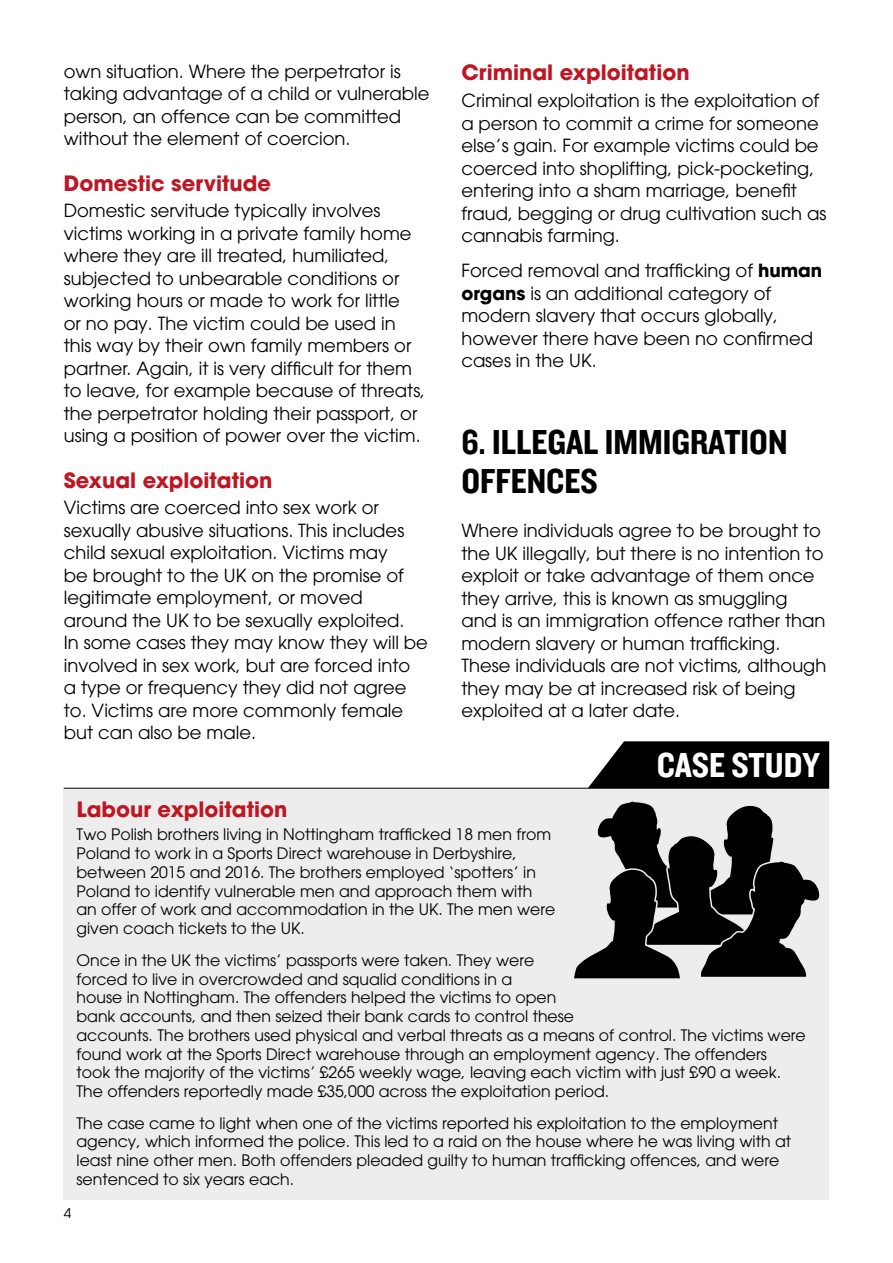
<style>
.page{position:relative;width:893px;height:1263px;background:#fff}
.page>*{position:absolute;margin:0;border:0;box-sizing:border-box;transform-origin:0 0}
.Heading{font:36px/39px "Knockout HTF50 Welterweight";color:#000}
.Case_study_header{font:36px "Knockout HTF50 Welterweight";color:#fff}
.Subhead{font:700 21px "Avant Garde";color:#be1622}
.Body_text{font:18px/22.5px "Avant Garde";color:#000}
.Case_study{font:15.75px/18.8px "Avant Garde";color:#000}
.t1{font:13.5px "Avant Garde";color:#000}
.s1{font-weight:700}
</style>
<div class="page">
<div style="left:64px;top:788px;width:765px;height:411px;background:#ededed"></div>
<svg style="left:588px;top:741px;width:241px;height:47px;background:#141414"></svg>
<svg style="left:574px;top:801px;width:246px;height:178px"></svg>
<hr style="left:64px;top:788px;width:765px;height:1px;background:#000">
<p class="Body_text" style="left:64px;top:60px;width:367px">own situation. Where the perpetrator is taking advantage of a child or vulnerable person, an offence can be committed without the element of coercion.</p>
<p class="Subhead" style="left:64px;top:169px;width:209px">Domestic servitude</p>
<p class="Body_text" style="left:64px;top:199px;width:363px">Domestic servitude typically involves victims working in a private family home where they are ill treated, humiliated, subjected to unbearable conditions or working hours or made to work for little<br>or no pay. The victim could be used in this way by their own family members or partner. Again, it is very difficult for them to leave, for example because of threats, the perpetrator holding their passport, or using a position of power over the victim.</p>
<p class="Subhead" style="left:64px;top:466px;width:210px">Sexual exploitation</p>
<p class="Body_text" style="left:64px;top:496px;width:366px">Victims are coerced into sex work or sexually abusive situations. This includes child sexual exploitation. Victims may<br>be brought to the UK on the promise of legitimate employment, or moved around the UK to be sexually exploited.<br>In some cases they may know they will be involved in sex work, but are forced into<br>a type or frequency they did not agree to. Victims are more commonly female but can also be male.</p>
<p class="Subhead" style="left:461px;top:59px;width:230px">Criminal exploitation</p>
<p class="Body_text" style="left:461px;top:89px;width:366px">Criminal exploitation is the exploitation of a person to commit a crime for someone else’s gain. For example victims could be coerced into shoplifting, pick-pocketing, entering into a sham marriage, benefit fraud, begging or drug cultivation such as cannabis farming.</p>
<p class="Body_text" style="left:461px;top:260px;width:362px">Forced removal and trafficking of <span class="s1">human organs</span> is an additional category of modern slavery that occurs globally, however there have been no confirmed cases in the UK.</p>
<p class="Heading" style="left:461px;top:424px;width:328px">6. ILLEGAL IMMIGRATION<br>OFFENCES</p>
<p class="Body_text" style="left:461px;top:519px;width:366px">Where individuals agree to be brought to the UK illegally, but there is no intention to exploit or take advantage of them once they arrive, this is known as smuggling and is an immigration offence rather than modern slavery or human trafficking.<br>These individuals are not victims, although they may be at increased risk of being exploited at a later date.</p>
<p class="Case_study_header" style="left:657px;top:746px;width:164px">CASE STUDY</p>
<p class="Subhead" style="left:77px;top:796px;width:212px">Labour exploitation</p>
<p class="Case_study" style="left:77px;top:825px;width:480px">Two Polish brothers living in Nottingham trafficked 18 men from Poland to work in a Sports Direct warehouse in Derbyshire, between 2015 and 2016. The brothers employed ‘spotters’ in Poland to identify vulnerable men and approach them with an offer of work and accommodation in the UK. The men were given coach tickets to the UK.</p>
<p class="Case_study" style="left:77px;top:950px;width:731px">Once in the UK the victims’ passports were taken. They were<br>forced to live in overcrowded and squalid conditions in a<br>house in Nottingham. The offenders helped the victims to open<br>bank accounts, and then seized their bank cards to control these<br>accounts. The brothers used physical and verbal threats as a means of control. The victims were found work at the Sports Direct warehouse through an employment agency. The offenders<br>took the majority of the victims’ £265 weekly wage, leaving each victim with just £90 a week.<br>The offenders reportedly made £35,000 across the exploitation period.</p>
<p class="Case_study" style="left:77px;top:1113px;width:716px">The case came to light when one of the victims reported his exploitation to the employment agency, which informed the police. This led to a raid on the house where he was living with at least nine other men. Both offenders pleaded guilty to human trafficking offences, and were sentenced to six years each.</p>
<p class="t1" style="left:64px;top:1205px;width:9px">4</p>
</div>
